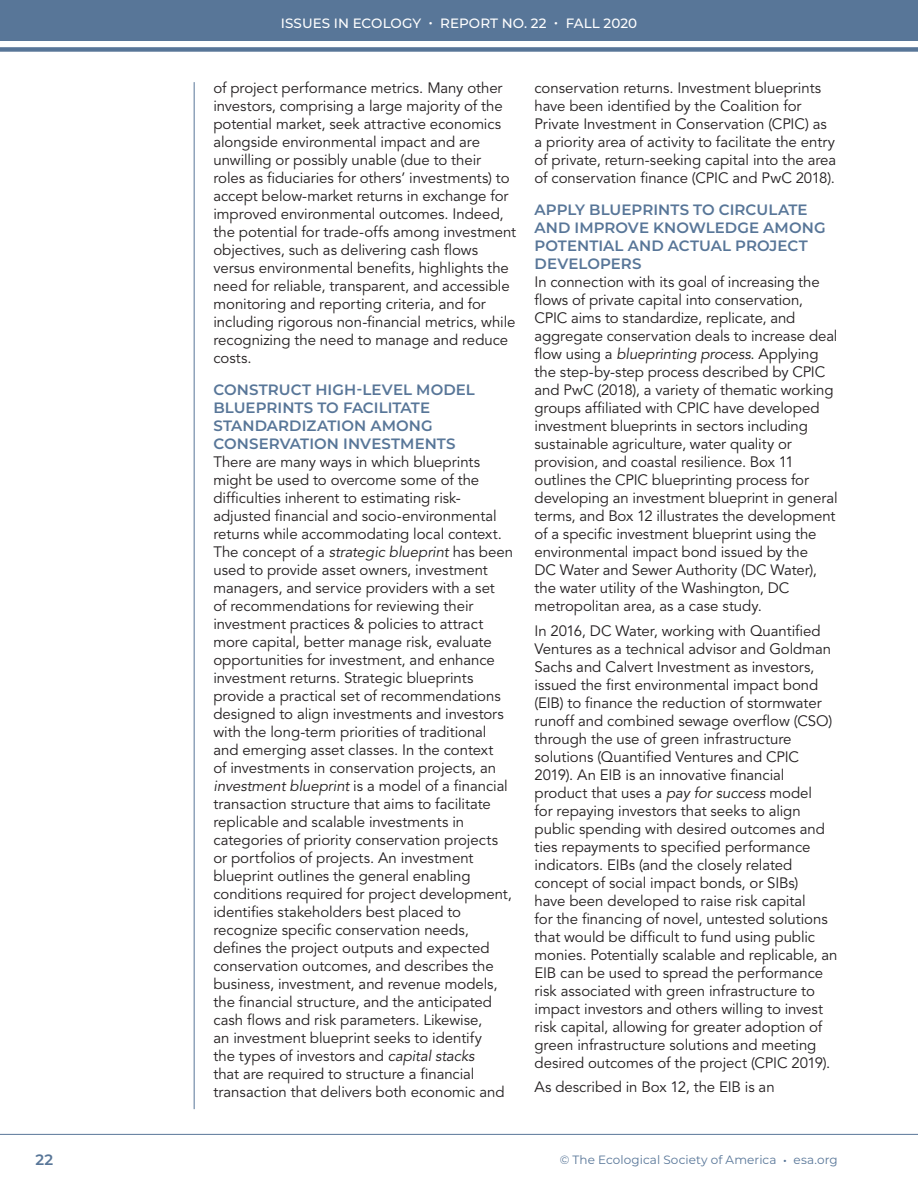
<style>
.page{position:relative;width:918px;height:1188px;background:#fff}
.page>*{position:absolute;margin:0;border:0;box-sizing:border-box;transform-origin:0 0}
.No_Spacing{font:15px/18px "Avenir LT Std";letter-spacing:-.005em;color:#231f20}
.t1{font:600 15px/18px "Montserrat";letter-spacing:.005em;color:#587698}
.t2{font:500 13.5px "Montserrat";letter-spacing:.005em;color:#fff}
.t3{font:12px "Montserrat";letter-spacing:.005em;color:#587698}
.s1{font-style:italic}
.s2{font-size:15px}
</style>
<div class="page">
<div style="left:0;top:0;width:918px;height:41px;background:#587698"></div>
<div style="left:0;top:47px;width:918px;height:5px;background:#587698"></div>
<hr style="left:0;top:1134px;width:918px;height:1px;background:#587698">
<hr style="left:194px;top:82px;width:1px;height:1027px;background:#587698">
<p class="t2" style="left:281px;top:14px;width:358px">ISSUES IN ECOLOGY • REPORT NO. 22 • FALL 2020</p>
<p class="No_Spacing" style="left:213px;top:80px;width:304px">of project performance metrics. Many other investors, comprising a large majority of the potential market, seek attractive economics alongside environmental impact and are unwilling or possibly unable (due to their roles as fiduciaries for others’ investments) to accept below-market returns in exchange for improved environmental outcomes. Indeed, the potential for trade-offs among investment objectives, such as delivering cash flows versus environmental benefits, highlights the need for reliable, transparent, and accessible monitoring and reporting criteria, and for including rigorous non-financial metrics, while recognizing the need to manage and reduce costs.</p>
<p class="t1" style="left:213px;top:380px;width:263px">CONSTRUCT HIGH-LEVEL MODEL<br>BLUEPRINTS TO FACILITATE<br>STANDARDIZATION AMONG<br>CONSERVATION INVESTMENTS</p>
<p class="No_Spacing" style="left:213px;top:453px;width:301px">There are many ways in which blueprints might be used to overcome some of the difficulties inherent to estimating risk&shy;adjusted financial and socio-environmental returns while accommodating local context.<br>The concept of a <span class="s1">strategic blueprint</span> has been used to provide asset owners, investment managers, and service providers with a set<br>of recommendations for reviewing their investment practices &amp; policies to attract more capital, better manage risk, evaluate opportunities for investment, and enhance investment returns. Strategic blueprints provide a practical set of recommendations designed to align investments and investors with the long-term priorities of traditional and emerging asset classes. In the context<br>of investments in conservation projects, an <span class="s1">investment blueprint</span> is a model of a financial transaction structure that aims to facilitate replicable and scalable investments in categories of priority conservation projects or portfolios of projects. An investment blueprint outlines the general enabling conditions required for project development, identifies stakeholders best placed to recognize specific conservation needs, defines the project outputs and expected conservation outcomes, and describes the business, investment, and revenue models, the financial structure, and the anticipated cash flows and risk parameters. Likewise,<br>an investment blueprint seeks to identify<br>the types of investors and <span class="s1">capital stacks<br></span>that are required to structure a financial transaction that delivers both economic and</p>
<p class="No_Spacing" style="left:535px;top:80px;width:303px">conservation returns. Investment blueprints have been identified by the Coalition for Private Investment in Conservation (CPIC) as a priority area of activity to facilitate the entry of private, return-seeking capital into the area of conservation finance (CPIC and PwC 2018).</p>
<p class="t1" style="left:535px;top:200px;width:293px">APPLY BLUEPRINTS TO CIRCULATE<br>AND IMPROVE KNOWLEDGE AMONG<br>POTENTIAL AND ACTUAL PROJECT<br>DEVELOPERS</p>
<p class="No_Spacing" style="left:535px;top:273px;width:305px">In connection with its goal of increasing the flows of private capital into conservation, CPIC aims to standardize, replicate, and aggregate conservation deals to increase deal flow using a <span class="s1">blueprinting process</span>. Applying the step-by-step process described by CPIC and PwC (2018), a variety of thematic working groups affiliated with CPIC have developed investment blueprints in sectors including sustainable agriculture, water quality or provision, and coastal resilience. Box 11 outlines the CPIC blueprinting process for developing an investment blueprint in general terms, and Box 12 illustrates the development of a specific investment blueprint using the environmental impact bond issued by the<br>DC Water and Sewer Authority (DC Water), the water utility of the Washington, DC metropolitan area, as a case study.</p>
<p class="No_Spacing" style="left:535px;top:622px;width:305px">In 2016, DC Water, working with Quantified Ventures as a technical advisor and Goldman Sachs and Calvert Investment as investors, issued the first environmental impact bond (EIB) to finance the reduction of stormwater runoff and combined sewage overflow (CSO) through the use of green infrastructure solutions (Quantified Ventures and CPIC 2019). An EIB is an innovative financial product that uses a <span class="s1">pay for success</span> model<br>for repaying investors that seeks to align public spending with desired outcomes and ties repayments to specified performance indicators. EIBs (and the closely related concept of social impact bonds, or SIBs)<br>have been developed to raise risk capital<br>for the financing of novel, untested solutions that would be difficult to fund using public monies. Potentially scalable and replicable, an EIB can be used to spread the performance risk associated with green infrastructure to impact investors and others willing to invest risk capital, allowing for greater adoption of green infrastructure solutions and meeting desired outcomes of the project (CPIC 2019).</p>
<p class="No_Spacing" style="left:535px;top:1079px;width:242px">As described in Box 12, the EIB is an</p>
<p class="t1" style="left:36px;top:1150px;width:19px">22</p>
<p class="t3" style="left:560px;top:1151px;width:279px">© The Ecological Society of America <span class="s2">•</span> esa.org</p>
</div>
